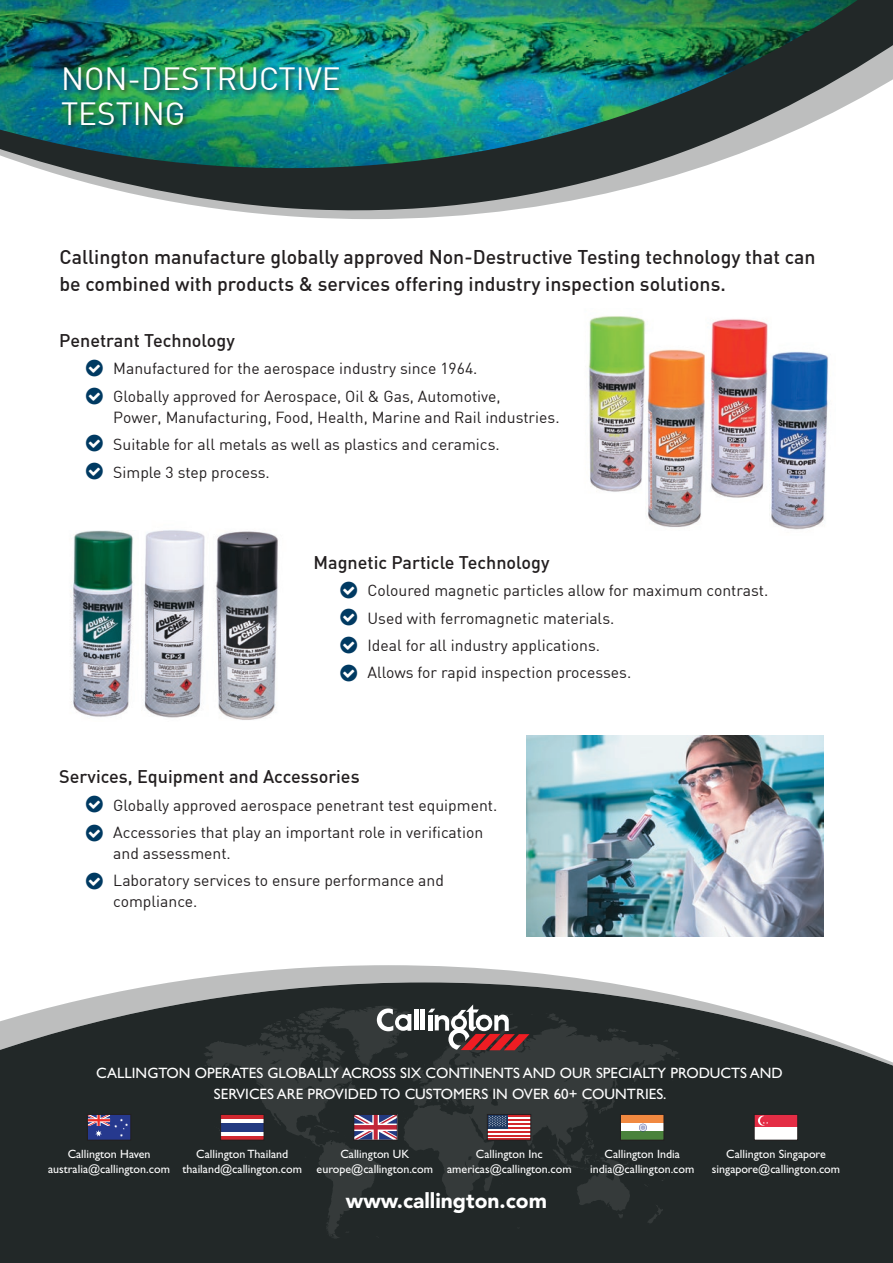
<style>
.page{position:relative;width:893px;height:1263px;background:#fff}
.page>*{position:absolute;margin:0;border:0;box-sizing:border-box;transform-origin:0 0}
.t1{font:31.5px/34.5px "DIN";color:#fff}
.t2{font:900 21px "Avenir";color:#fff}
.t3{font:500 19.5px/27px "DIN";color:#231f20}
.t4{font:500 18px "DIN";color:#231f20}
.t5{font:15.75px/21px "DIN";color:#231f20}
.t6{font:15px/21px "Gill Sans";color:#fff;text-align:center}
.t7{font:12px/15px "Gill Sans";color:#fff;text-align:center}
</style>
<div class="page">
<div style="left:0;top:1116px;width:893px;height:147px;background:#222828"></div>
<svg style="left:174px;top:965px;width:428px;height:17px;fill:#bdbebe"></svg>
<svg style="left:0;top:982px;width:893px;height:134px;fill:#222828"></svg>
<svg style="left:203px;top:1006px;width:478px;height:233px;background:#282d2d"></svg>
<div style="left:414px;top:1009px;width:5px;height:21px;background:#fff"></div>
<hr style="left:421px;top:1009px;width:4px;height:21px;background:#fff">
<svg style="left:377px;top:1008px;width:34px;height:23px"></svg>
<svg style="left:428px;top:1004px;width:101px;height:46px"></svg>
<svg style="left:87px;top:1114px;width:45px;height:27px"></svg>
<svg style="left:220px;top:1114px;width:45px;height:27px"></svg>
<svg style="left:353px;top:1114px;width:45px;height:27px"></svg>
<svg style="left:753px;top:1114px;width:45px;height:27px"></svg>
<svg style="left:487px;top:1114px;width:44px;height:27px"></svg>
<svg style="left:620px;top:1114px;width:45px;height:27px"></svg>
<img style="left:588px;top:316px;width:58px;height:176px">
<img style="left:645px;top:334px;width:60px;height:193px">
<img style="left:710px;top:319px;width:58px;height:179px">
<img style="left:769px;top:352px;width:60px;height:178px">
<img style="left:70px;top:530px;width:63px;height:187px">
<img style="left:144px;top:530px;width:61px;height:188px">
<img style="left:216px;top:531px;width:62px;height:189px">
<img style="left:526px;top:736px;width:298px;height:201px">
<img style="left:0;top:0;width:893px;height:219px">
<p class="t1" style="left:61px;top:61px;width:281px">NON-DESTRUCTIVE<br>TESTING</p>
<p class="t3" style="left:60px;top:243px;width:757px">Callington manufacture globally approved Non-Destructive Testing technology that can be combined with products &amp; services offering industry inspection solutions.</p>
<p class="t4" style="left:59px;top:329px;width:177px">Penetrant Technology</p>
<p class="t5" style="left:113px;top:358px;width:366px">Manufactured for the aerospace industry since 1964.</p>
<p class="t5" style="left:113px;top:385px;width:448px">Globally approved for Aerospace, Oil &amp; Gas, Automotive,<br>Power, Manufacturing, Food, Health, Marine and Rail industries.</p>
<p class="t5" style="left:113px;top:434px;width:388px">Suitable for all metals as well as plastics and ceramics.</p>
<p class="t5" style="left:113px;top:461px;width:158px">Simple 3 step process.</p>
<p class="t4" style="left:314px;top:551px;width:237px">Magnetic Particle Technology</p>
<p class="t5" style="left:368px;top:580px;width:402px">Coloured magnetic particles allow for maximum contrast.</p>
<p class="t5" style="left:368px;top:607px;width:248px">Used with ferromagnetic materials.</p>
<p class="t5" style="left:368px;top:634px;width:234px">Ideal for all industry applications.</p>
<p class="t5" style="left:368px;top:662px;width:265px">Allows for rapid inspection processes.</p>
<p class="t4" style="left:59px;top:765px;width:302px">Services, Equipment and Accessories</p>
<p class="t5" style="left:113px;top:794px;width:385px">Globally approved aerospace penetrant test equipment.</p>
<p class="t5" style="left:113px;top:822px;width:371px">Accessories that play an important role in verification and assessment.</p>
<p class="t5" style="left:113px;top:870px;width:332px">Laboratory services to ensure performance and compliance.</p>
<p class="t6" style="left:96px;top:1063px;width:688px">CALLINGTON OPERATES GLOBALLY ACROSS SIX CONTINENTS AND OUR SPECIALTY PRODUCTS AND<br>SERVICES ARE PROVIDED TO CUSTOMERS IN OVER 60+ COUNTRIES.</p>
<p class="t7" style="left:68px;top:1146px;width:84px">Callington Haven</p>
<p class="t7" style="left:48px;top:1161px;width:123px">australia@callington.com</p>
<p class="t7" style="left:196px;top:1146px;width:93px">Callington Thailand</p>
<p class="t7" style="left:183px;top:1161px;width:121px">thailand@callington.com</p>
<p class="t7" style="left:340px;top:1146px;width:70px">Callington UK</p>
<p class="t7" style="left:317px;top:1161px;width:118px">europe@callington.com</p>
<p class="t7" style="left:476px;top:1146px;width:68px">Callington Inc</p>
<p class="t7" style="left:447px;top:1161px;width:126px">americas@callington.com</p>
<p class="t2" style="left:346px;top:1188px;width:203px">www.callington.com</p>
<p class="t7" style="left:590px;top:1146px;width:106px">Callington India india@callington.com</p>
<p class="t7" style="left:726px;top:1146px;width:101px">Callington Singapore</p>
<p class="t7" style="left:712px;top:1161px;width:130px">singapore@callington.com</p>
</div>
